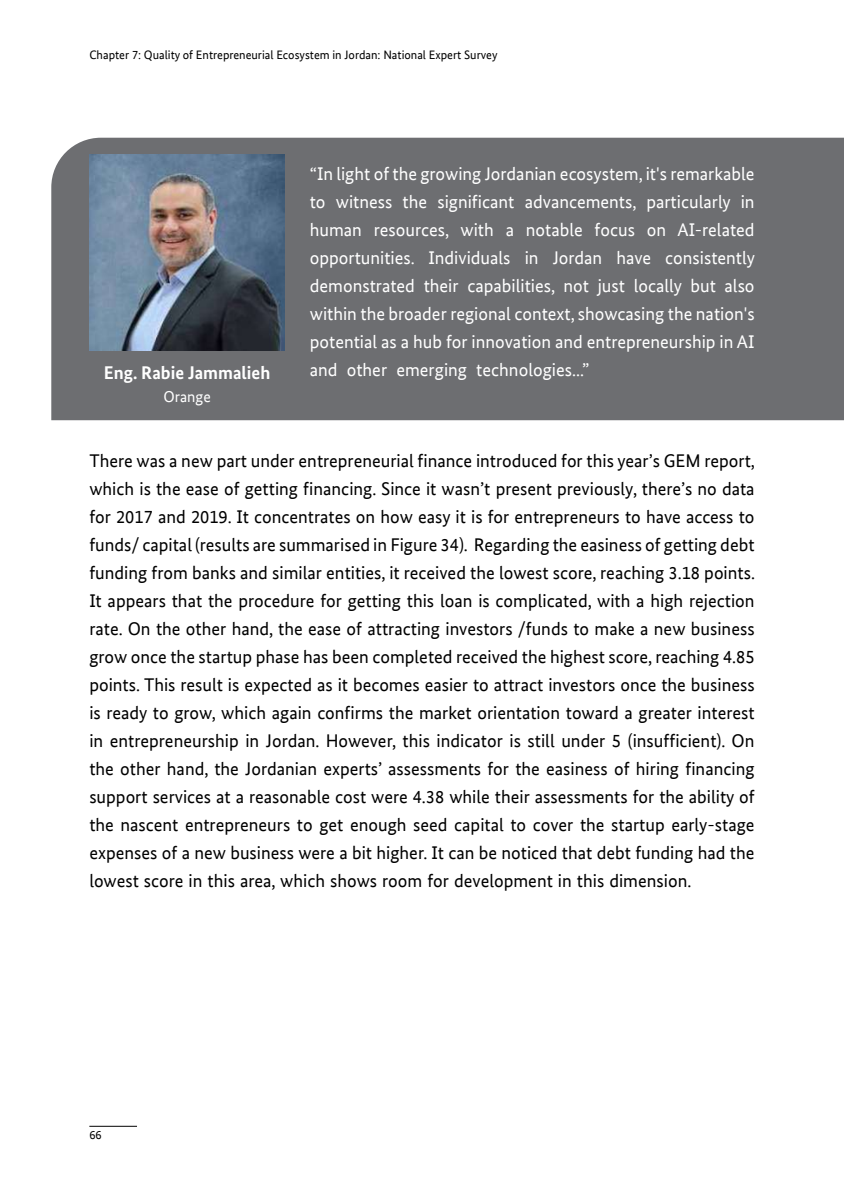
<style>
.page{position:relative;width:844px;height:1191px;background:#fff}
.page>*{position:absolute;margin:0;border:0;box-sizing:border-box;transform-origin:0 0}
.t1{font:18.38px/28px "Bundes Sans Office";color:#000;text-align:justify}
.t2{font:18.38px/28px "Bundes Sans Office";color:#fff;text-align:justify}
.t3{font:700 18.38px "Bundes Sans";color:#fff}
.t4{font:15.75px "Bundes Sans Office";color:#fff}
.t5{font:12.25px "Bundes Sans Office";color:#000}
</style>
<div class="page">
<hr style="left:89px;top:1126px;width:48px;height:1px;background:#000">
<div style="left:51px;top:138px;width:792px;height:282px;background:#6d6e71"></div>
<img style="left:89px;top:155px;width:196px;height:195px">
<p class="t5" style="left:89px;top:48px;width:409px">Chapter 7: Quality of Entrepreneurial Ecosystem in Jordan: National Expert Survey</p>
<p class="t3" style="left:104px;top:362px;width:168px">Eng. Rabie Jammalieh</p>
<p class="t4" style="left:163px;top:388px;width:49px">Orange</p>
<p class="t2" style="left:310px;top:160px;width:446px">“In light of the growing Jordanian ecosystem, it's remarkable to witness the significant advancements, particularly in human resources, with a notable focus on AI-related opportunities. Individuals in Jordan have consistently demonstrated their capabilities, not just locally but also within the broader regional context, showcasing the nation's potential as a hub for innovation and entrepreneurship in AI and other emerging technologies...”</p>
<p class="t1" style="left:89px;top:447px;width:667px">There was a new part under entrepreneurial finance introduced for this year’s GEM report, which is the ease of getting financing. Since it wasn’t present previously, there’s no data for 2017 and 2019. It concentrates on how easy it is for entrepreneurs to have access to funds/ capital (results are summarised in Figure 34). Regarding the easiness of getting debt funding from banks and similar entities, it received the lowest score, reaching 3.18 points.<br>It appears that the procedure for getting this loan is complicated, with a high rejection rate. On the other hand, the ease of attracting investors /funds to make a new business grow once the startup phase has been completed received the highest score, reaching 4.85 points. This result is expected as it becomes easier to attract investors once the business is ready to grow, which again confirms the market orientation toward a greater interest in entrepreneurship in Jordan. However, this indicator is still under 5 (insufficient). On the other hand, the Jordanian experts’ assessments for the easiness of hiring financing support services at a reasonable cost were 4.38 while their assessments for the ability of the nascent entrepreneurs to get enough seed capital to cover the startup early-stage expenses of a new business were a bit higher. It can be noticed that debt funding had the lowest score in this area, which shows room for development in this dimension.</p>
<p class="t5" style="left:89px;top:1127px;width:14px">66</p>
</div>
